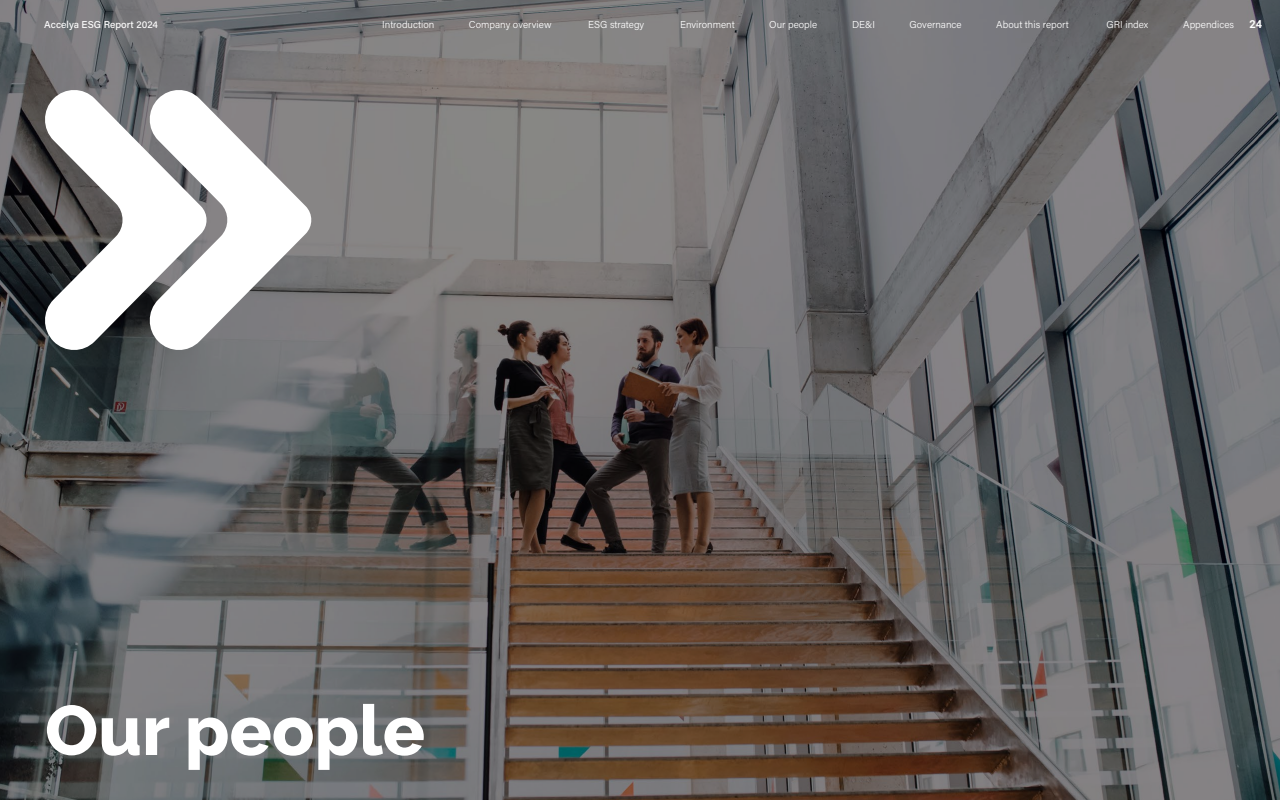
<style>
.page{position:relative;width:1280px;height:800px;background:#fff}
.page>*{position:absolute;margin:0;border:0;box-sizing:border-box;transform-origin:0 0}
.t1{font:800 70px "Raleway";color:#fff}
.t2{font:700 11px "Roboto";color:#fff}
.t3{font:300 10px "Acumin Pro";color:#fff}
.t4{font:500 10px "Acumin Pro";color:#fff}
</style>
<div class="page">
<img style="left:0;top:0;width:1280px;height:800px">
<svg style="left:42px;top:87px;width:105px;height:266px"></svg>
<svg style="left:147px;top:87px;width:166px;height:266px"></svg>
<p class="t4" style="left:44px;top:17px;width:115px">Accelya ESG Report 2024</p>
<p class="t3" style="left:382px;top:17px;width:54px">Introduction</p>
<p class="t3" style="left:469px;top:17px;width:84px">Company overview</p>
<p class="t3" style="left:588px;top:17px;width:57px">ESG strategy</p>
<p class="t3" style="left:680px;top:17px;width:56px">Environment</p>
<p class="t3" style="left:769px;top:17px;width:49px">Our people</p>
<p class="t3" style="left:852px;top:17px;width:24px">DE&amp;I</p>
<p class="t3" style="left:910px;top:17px;width:54px">Governance</p>
<p class="t3" style="left:996px;top:17px;width:74px">About this report</p>
<p class="t3" style="left:1107px;top:17px;width:43px">GRI index</p>
<p class="t3" style="left:1183px;top:17px;width:53px">Appendices</p>
<p class="t2" style="left:1250px;top:16px;width:14px">24</p>
<h1 class="t1" style="left:45px;top:691px;width:382px">Our people</h1>
</div>
